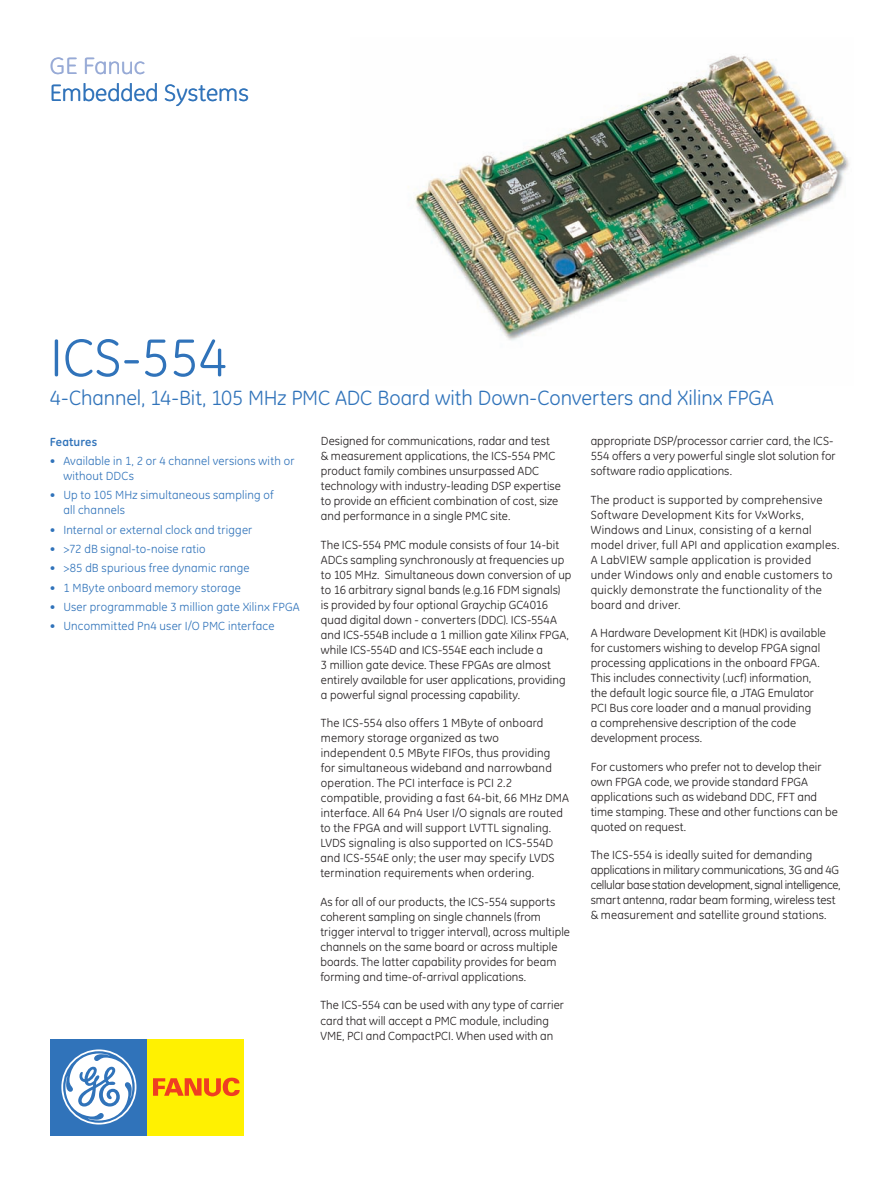
<style>
.page{position:relative;width:894px;height:1191px;background:#fff}
.page>*{position:absolute;margin:0;border:0;box-sizing:border-box;transform-origin:0 0}
.t1{font:54px "GE Inspira";color:#3073ba}
.t2{font:24px "GE Inspira";color:#3073ba}
.t3{font:24px "GE Inspira";color:#97aad6}
.t4{font:21px "GE Inspira";letter-spacing:-.005em;color:#3073ba}
.t5{font:12px/15px "GE Inspira";letter-spacing:.005em;color:#231f20}
.t6{font:12px/15px "GE Inspira";letter-spacing:.015em;color:#3073ba}
.t7{font:12px/15px "GE Inspira";letter-spacing:.025em;color:#231f20}
.t8{font:700 12px "GE Inspira";letter-spacing:.01em;color:#3073ba}
</style>
<div class="page">
<div style="left:50px;top:1039px;width:98px;height:96px;background:#3073ba"></div>
<svg style="left:61px;top:1049px;width:75px;height:75px"></svg>
<div style="left:148px;top:1039px;width:96px;height:96px;background:#fff101"></div>
<svg style="left:153px;top:1077px;width:87px;height:19px"></svg>
<img style="left:408px;top:55px;width:441px;height:286px">
<h2 class="t3" style="left:50px;top:52px;width:97px">GE Fanuc</h2>
<h2 class="t2" style="left:50px;top:79px;width:200px">Embedded Systems</h2>
<h1 class="t1" style="left:50px;top:326px;width:179px">ICS-554</h1>
<h3 class="t4" style="left:50px;top:385px;width:725px">4-Channel, 14-Bit, 105 MHz PMC ADC Board with Down-Converters and Xilinx FPGA</h3>
<p class="t5" style="left:590px;top:433px;width:246px">appropriate DSP/processor carrier card, the ICS-<br>554 offers a very powerful single slot solution for software radio applications.</p>
<p class="t7" style="left:590px;top:492px;width:250px">The product is supported by comprehensive Software Development Kits for VxWorks, Windows and Linux, consisting of a kernal model driver, full API and application examples.<br>A LabVIEW sample application is provided under Windows only and enable customers to quickly demonstrate the functionality of the board and driver.</p>
<p class="t5" style="left:590px;top:625px;width:237px">A Hardware Development Kit (HDK) is available for customers wishing to develop FPGA signal processing applications in the onboard FPGA.<br>This includes connectivity (.ucf) information, the default logic source file, a JTAG Emulator PCI Bus core loader and a manual providing<br>a comprehensive description of the code development process.</p>
<p class="t5" style="left:590px;top:759px;width:249px">For customers who prefer not to develop their own FPGA code, we provide standard FPGA applications such as wideband DDC, FFT and time stamping. These and other functions can be quoted on request.</p>
<p class="t5" style="left:590px;top:847px;width:251px">The ICS-554 is ideally suited for demanding applications in military communications, 3G and 4G cellular base station development, signal intelligence, smart antenna, radar beam forming, wireless test &amp; measurement and satellite ground stations.</p>
<p class="t5" style="left:321px;top:433px;width:242px">Designed for communications, radar and test<br>&amp; measurement applications, the ICS-554 PMC product family combines unsurpassed ADC technology with industry-leading DSP expertise to provide an efficient combination of cost, size and performance in a single PMC site.</p>
<p class="t5" style="left:321px;top:537px;width:252px">The ICS-554 PMC module consists of four 14-bit ADCs sampling synchronously at frequencies up to 105 MHz. Simultaneous down conversion of up to 16 arbitrary signal bands (e.g.16 FDM signals)<br>is provided by four optional Graychip GC4016 quad digital down - converters (DDC). ICS-554A and ICS-554B include a 1 million gate Xilinx FPGA, while ICS-554D and ICS-554E each include a<br>3 million gate device. These FPGAs are almost entirely available for user applications, providing a powerful signal processing capability.</p>
<p class="t5" style="left:320px;top:715px;width:250px">The ICS-554 also offers 1 MByte of onboard memory storage organized as two<br>independent 0.5 MByte FIFOs, thus providing<br>for simultaneous wideband and narrowband operation. The PCI interface is PCI 2.2 compatible, providing a fast 64-bit, 66 MHz DMA interface. All 64 Pn4 User I/O signals are routed to the FPGA and will support LVTTL signaling.<br>LVDS signaling is also supported on ICS-554D and ICS-554E only; the user may specify LVDS termination requirements when ordering.</p>
<p class="t5" style="left:320px;top:894px;width:251px">As for all of our products, the ICS-554 supports coherent sampling on single channels (from trigger interval to trigger interval), across multiple channels on the same board or across multiple boards. The latter capability provides for beam forming and time-of-arrival applications.</p>
<p class="t5" style="left:320px;top:997px;width:245px">The ICS-554 can be used with any type of carrier card that will accept a PMC module, including<br>VME, PCI and CompactPCI. When used with an</p>
<p class="t8" style="left:50px;top:434px;width:49px">Features</p>
<p class="t6" style="left:63px;top:453px;width:232px;text-indent:-13px">• Available in 1, 2 or 4 channel versions with or without DDCs</p>
<p class="t6" style="left:63px;top:487px;width:212px;text-indent:-14px">• Up to 105 MHz simultaneous sampling of all channels</p>
<p class="t6" style="left:50px;top:522px;width:204px">• Internal or external clock and trigger</p>
<p class="t6" style="left:50px;top:541px;width:157px">• &gt;72 dB signal-to-noise ratio</p>
<p class="t6" style="left:50px;top:560px;width:201px">• &gt;85 dB spurious free dynamic range</p>
<p class="t6" style="left:50px;top:580px;width:192px">• 1 MByte onboard memory storage</p>
<p class="t6" style="left:50px;top:599px;width:251px">• User programmable 3 million gate Xilinx FPGA</p>
<p class="t6" style="left:50px;top:618px;width:226px">• Uncommitted Pn4 user I/O PMC interface</p>
</div>
